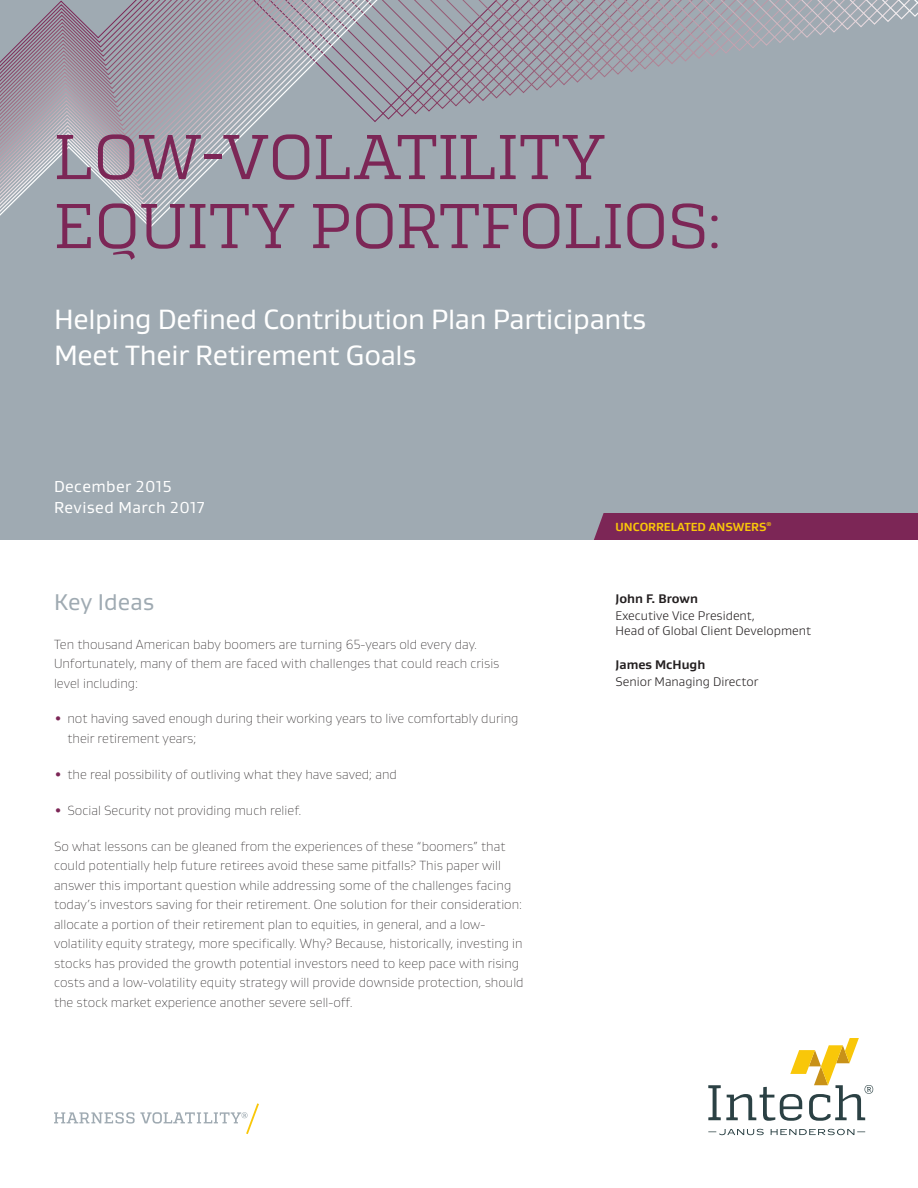
<style>
.page{position:relative;width:918px;height:1188px;background:#fff}
.page>*{position:absolute;margin:0;border:0;box-sizing:border-box;transform-origin:0 0}
.t1{font:63px/69px "Quadon";letter-spacing:-.005em;color:#7c2656}
.Subtitle{font:28.5px/36px "Gustan";letter-spacing:-.01em;color:#fff}
.Executive_Summary{font:23.25px "Gustan";color:#9faab2}
.Date{font:16.2px/21px "Gustan";letter-spacing:.025em;color:#fff}
.Paragraph_Style_1{font:100 13.5px/19.5px "Gustan";color:#231f20}
.Body{font:100 13.5px/19.5px "Gustan";color:#231f20}
.Author_-_Title{font:300 12.75px "Gustan";color:#231f20}
.Author_-_Name{font:700 12.75px "Gustan";color:#231f20}
.t2{font:700 12px "Gustan";color:#f9c709}
.s1{font-weight:700;color:#7c2656}
</style>
<div class="page">
<div style="left:0;top:0;width:918px;height:540px;background:#9faab2"></div>
<div style="left:594px;top:513px;width:324px;height:27px;background:#7c2656"></div>
<svg style="left:0;top:0;width:918px;height:228px"></svg>
<svg style="left:54px;top:1103px;width:205px;height:31px"></svg>
<svg style="left:708px;top:1038px;width:165px;height:97px"></svg>
<p class="t1" style="left:54px;top:122px;width:668px">LOW-VOLATILITY<br>EQUITY PORTFOLIOS:</p>
<p class="Subtitle" style="left:54px;top:301px;width:594px">Helping Defined Contribution Plan Participants<br>Meet Their Retirement Goals</p>
<p class="Date" style="left:54px;top:475px;width:152px">December 2015<br>Revised March 2017</p>
<p class="Executive_Summary" style="left:54px;top:587px;width:102px">Key Ideas</p>
<p class="Paragraph_Style_1" style="left:54px;top:634px;width:447px">Ten thousand American baby boomers are turning 65-years old every day.<br>Unfortunately, many of them are faced with challenges that could reach crisis level including:</p>
<p class="Body" style="left:68px;top:709px;width:452px;text-indent:-14px"><span class="s1">•</span> not having saved enough during their working years to live comfortably during their retirement years;</p>
<p class="Body" style="left:54px;top:764px;width:344px"><span class="s1">•</span> the real possibility of outliving what they have saved; and</p>
<p class="Body" style="left:54px;top:800px;width:249px"><span class="s1">•</span> Social Security not providing much relief.</p>
<p class="Paragraph_Style_1" style="left:54px;top:836px;width:471px">So what lessons can be gleaned from the experiences of these “boomers” that could potentially help future retirees avoid these same pitfalls? This paper will answer this important question while addressing some of the challenges facing today’s investors saving for their retirement. One solution for their consideration: allocate a portion of their retirement plan to equities, in general, and a low&shy;volatility equity strategy, more specifically. Why? Because, historically, investing in stocks has provided the growth potential investors need to keep pace with rising costs and a low-volatility equity strategy will provide downside protection, should the stock market experience another severe sell-off.</p>
<p class="t2" style="left:616px;top:519px;width:157px">UNCORRELATED ANSWERS<sup>®</sup></p>
<p class="Author_-_Name" style="left:616px;top:590px;width:84px">John F. Brown</p>
<p class="Author_-_Title" style="left:616px;top:607px;width:141px">Executive Vice President,</p>
<p class="Author_-_Title" style="left:616px;top:622px;width:197px">Head of Global Client Development</p>
<p class="Author_-_Name" style="left:616px;top:657px;width:91px">James McHugh</p>
<p class="Author_-_Title" style="left:616px;top:674px;width:144px">Senior Managing Director</p>
</div>
